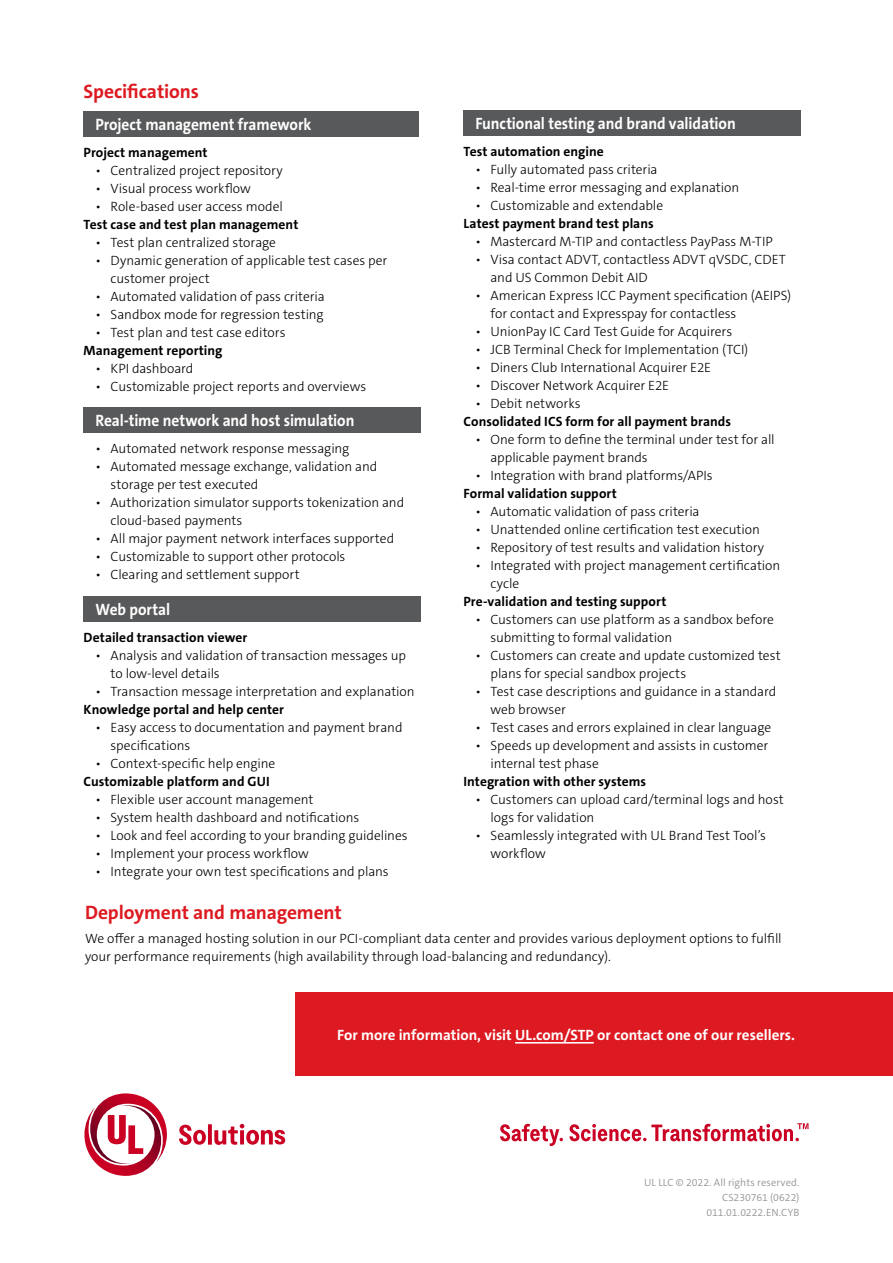
<style>
.page{position:relative;width:893px;height:1263px;background:#fff}
.page>*{position:absolute;margin:0;border:0;box-sizing:border-box;transform-origin:0 0}
.t1{font:700 19.5px "The Sans C5";letter-spacing:-.005em;color:#dd1a21}
.t2{font:700 16.5px "The Sans C5";letter-spacing:-.005em;color:#fff;scale:.93 1}
.t3{font:700 15px "The Sans C5";color:#fff}
.t4{font:300 13.5px/18px "The Sans C5";letter-spacing:-.005em;color:#000}
.t5{font:700 13.5px "The Sans C5";letter-spacing:.005em;color:#000}
.t6{font:300 10.5px/15px "The Sans C5";letter-spacing:.005em;color:#939598;text-align:right}
</style>
<div class="page">
<div style="left:296px;top:993px;width:597px;height:83px;background:#dd1a21"></div>
<hr style="left:515px;top:1042px;width:79px;height:1px;background:#fff">
<svg style="left:84px;top:1093px;width:201px;height:83px"></svg>
<svg style="left:500px;top:1123px;width:308px;height:23px"></svg>
<div style="left:84px;top:111px;width:335px;height:25px;background:#58595b"></div>
<div style="left:84px;top:407px;width:337px;height:26px;background:#58595b"></div>
<div style="left:84px;top:596px;width:337px;height:26px;background:#58595b"></div>
<div style="left:463px;top:110px;width:338px;height:26px;background:#58595b"></div>
<h1 class="t1" style="left:84px;top:79px;width:117px">Specifications</h1>
<p class="t2" style="left:95px;top:114px;width:234px">Project management framework</p>
<p class="t5" style="left:84px;top:143px;width:126px">Project management</p>
<p class="t4" style="left:96px;top:161px;width:189px">• Centralized project repository</p>
<p class="t4" style="left:96px;top:179px;width:157px">• Visual process workflow</p>
<p class="t4" style="left:96px;top:197px;width:189px">• Role-based user access model</p>
<p class="t5" style="left:84px;top:215px;width:216px">Test case and test plan management</p>
<p class="t4" style="left:96px;top:233px;width:182px">• Test plan centralized storage</p>
<p class="t4" style="left:111px;top:251px;width:278px;text-indent:-15px">• Dynamic generation of applicable test cases per customer project</p>
<p class="t4" style="left:96px;top:287px;width:231px">• Automated validation of pass criteria</p>
<p class="t4" style="left:96px;top:305px;width:230px">• Sandbox mode for regression testing</p>
<p class="t4" style="left:96px;top:323px;width:191px">• Test plan and test case editors</p>
<p class="t5" style="left:84px;top:341px;width:140px">Management reporting</p>
<p class="t4" style="left:96px;top:359px;width:99px">• KPI dashboard</p>
<p class="t4" style="left:96px;top:377px;width:272px">• Customizable project reports and overviews</p>
<p class="t2" style="left:95px;top:410px;width:280px">Real-time network and host simulation</p>
<p class="t4" style="left:96px;top:440px;width:255px">• Automated network response messaging</p>
<p class="t4" style="left:111px;top:458px;width:268px;text-indent:-15px">• Automated message exchange, validation and storage per test executed</p>
<p class="t4" style="left:111px;top:494px;width:295px;text-indent:-15px">• Authorization simulator supports tokenization and cloud-based payments</p>
<p class="t4" style="left:96px;top:530px;width:300px">• All major payment network interfaces supported</p>
<p class="t4" style="left:96px;top:548px;width:251px">• Customizable to support other protocols</p>
<p class="t4" style="left:96px;top:566px;width:206px">• Clearing and settlement support</p>
<p class="t2" style="left:95px;top:599px;width:82px">Web portal</p>
<p class="t5" style="left:84px;top:629px;width:165px">Detailed transaction viewer</p>
<p class="t4" style="left:111px;top:646px;width:297px;text-indent:-15px">• Analysis and validation of transaction messages up to low-level details</p>
<p class="t4" style="left:96px;top:682px;width:321px">• Transaction message interpretation and explanation</p>
<p class="t5" style="left:84px;top:701px;width:202px">Knowledge portal and help center</p>
<p class="t4" style="left:111px;top:718px;width:293px;text-indent:-15px">• Easy access to documentation and payment brand specifications</p>
<p class="t4" style="left:96px;top:754px;width:181px">• Context-specific help engine</p>
<p class="t5" style="left:84px;top:773px;width:188px">Customizable platform and GUI</p>
<p class="t4" style="left:96px;top:790px;width:220px">• Flexible user account management</p>
<p class="t4" style="left:96px;top:808px;width:265px">• System health dashboard and notifications</p>
<p class="t4" style="left:96px;top:826px;width:314px">• Look and feel according to your branding guidelines</p>
<p class="t4" style="left:96px;top:844px;width:215px">• Implement your process workflow</p>
<p class="t4" style="left:96px;top:862px;width:295px">• Integrate your own test specifications and plans</p>
<p class="t2" style="left:475px;top:113px;width:282px">Functional testing and brand validation</p>
<p class="t5" style="left:463px;top:143px;width:142px">Test automation engine</p>
<p class="t4" style="left:475px;top:161px;width:184px">• Fully automated pass criteria</p>
<p class="t4" style="left:475px;top:179px;width:265px">• Real-time error messaging and explanation</p>
<p class="t4" style="left:475px;top:197px;width:189px">• Customizable and extendable</p>
<p class="t5" style="left:463px;top:215px;width:192px">Latest payment brand test plans</p>
<p class="t4" style="left:475px;top:233px;width:299px">• Mastercard M-TIP and contactless PayPass M-TIP</p>
<p class="t4" style="left:490px;top:251px;width:297px;text-indent:-15px">• Visa contact ADVT, contactless ADVT qVSDC, CDET and US Common Debit AID</p>
<p class="t4" style="left:490px;top:287px;width:302px;text-indent:-15px">• American Express ICC Payment specification (AEIPS) for contact and Expresspay for contactless</p>
<p class="t4" style="left:475px;top:323px;width:258px">• UnionPay IC Card Test Guide for Acquirers</p>
<p class="t4" style="left:475px;top:341px;width:274px">• JCB Terminal Check for Implementation (TCI)</p>
<p class="t4" style="left:475px;top:359px;width:237px">• Diners Club International Acquirer E2E</p>
<p class="t4" style="left:475px;top:377px;width:195px">• Discover Network Acquirer E2E</p>
<p class="t4" style="left:475px;top:395px;width:107px">• Debit networks</p>
<p class="t5" style="left:463px;top:413px;width:269px">Consolidated ICS form for all payment brands</p>
<p class="t4" style="left:490px;top:431px;width:286px;text-indent:-15px">• One form to define the terminal under test for all applicable payment brands</p>
<p class="t4" style="left:475px;top:467px;width:239px">• Integration with brand platforms/APIs</p>
<p class="t5" style="left:463px;top:485px;width:155px">Formal validation support</p>
<p class="t4" style="left:475px;top:503px;width:226px">• Automatic validation of pass criteria</p>
<p class="t4" style="left:475px;top:521px;width:286px">• Unattended online certification test execution</p>
<p class="t4" style="left:475px;top:539px;width:290px">• Repository of test results and validation history</p>
<p class="t4" style="left:490px;top:557px;width:291px;text-indent:-15px">• Integrated with project management certification cycle</p>
<p class="t5" style="left:463px;top:593px;width:204px">Pre-validation and testing support</p>
<p class="t4" style="left:490px;top:611px;width:285px;text-indent:-15px">• Customers can use platform as a sandbox before submitting to formal validation</p>
<p class="t4" style="left:490px;top:647px;width:292px;text-indent:-15px">• Customers can create and update customized test plans for special sandbox projects</p>
<p class="t4" style="left:490px;top:683px;width:287px;text-indent:-15px">• Test case descriptions and guidance in a standard web browser</p>
<p class="t4" style="left:475px;top:719px;width:297px">• Test cases and errors explained in clear language</p>
<p class="t4" style="left:490px;top:737px;width:279px;text-indent:-15px">• Speeds up development and assists in customer internal test phase</p>
<p class="t5" style="left:463px;top:773px;width:184px">Integration with other systems</p>
<p class="t4" style="left:490px;top:791px;width:295px;text-indent:-15px">• Customers can upload card/terminal logs and host logs for validation</p>
<p class="t4" style="left:490px;top:827px;width:277px;text-indent:-15px">• Seamlessly integrated with UL Brand Test Tool’s workflow</p>
<h1 class="t1" style="left:85px;top:900px;width:258px">Deployment and management</h1>
<p class="t4" style="left:85px;top:930px;width:698px">We offer a managed hosting solution in our PCI-compliant data center and provides various deployment options to fulfill your performance requirements (high availability through load-balancing and redundancy).</p>
<p class="t3" style="left:337px;top:1025px;width:460px">For more information, visit UL.com/STP or contact one of our resellers.</p>
<p class="t6" style="left:644px;top:1175px;width:157px">UL LLC © 2022. All rights reserved.<br>CS230761 (0622)<br>011.01.0222.EN.CYB</p>
</div>
